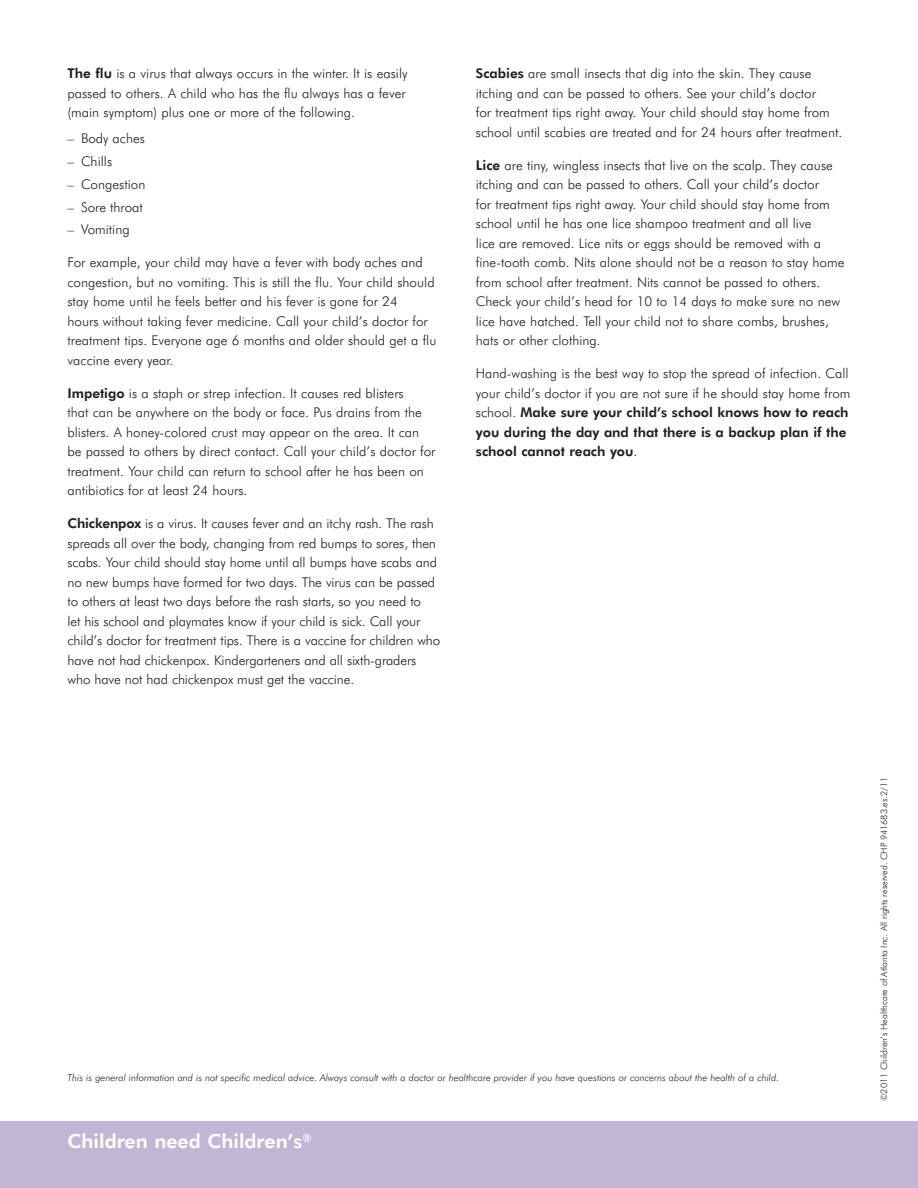
<style>
.page{position:relative;width:918px;height:1188px;background:#fff}
.page>*{position:absolute;margin:0;border:0;box-sizing:border-box;transform-origin:0 0}
.body{font:800 19.5px "Futura BT";color:#fff}
.body-2{font:300 13.5px/19.5px "Futura BT";color:#231f20}
.Bulleted_Copy{font:300 13.5px "Futura BT";color:#231f20}
.body-3{font:italic 300 9.75px "Futura BT";color:#231f20}
.Bulleted_Copy-2{font:300 9px "Futura BT";color:#231f20}
.s1{font-weight:800}
</style>
<div class="page">
<div style="left:0;top:1121px;width:918px;height:67px;background:#c2b6d5"></div>
<p class="body-2" style="left:68px;top:64px;width:342px"><span class="s1">The flu</span> is a virus that always occurs in the winter. It is easily passed to others. A child who has the flu always has a fever (main symptom) plus one or more of the following.</p>
<p class="Bulleted_Copy" style="left:68px;top:130px;width:79px">– Body aches</p>
<p class="Bulleted_Copy" style="left:68px;top:153px;width:46px">– Chills</p>
<p class="Bulleted_Copy" style="left:68px;top:176px;width:79px">– Congestion</p>
<p class="Bulleted_Copy" style="left:68px;top:199px;width:77px">– Sore throat</p>
<p class="Bulleted_Copy" style="left:68px;top:221px;width:64px">– Vomiting</p>
<p class="body-2" style="left:68px;top:253px;width:370px">For example, your child may have a fever with body aches and congestion, but no vomiting. This is still the flu. Your child should stay home until he feels better and his fever is gone for 24<br>hours without taking fever medicine. Call your child’s doctor for treatment tips. Everyone age 6 months and older should get a flu vaccine every year.</p>
<p class="body-2" style="left:68px;top:383px;width:369px"><span class="s1">Impetigo</span> is a staph or strep infection. It causes red blisters<br>that can be anywhere on the body or face. Pus drains from the blisters. A honey-colored crust may appear on the area. It can be passed to others by direct contact. Call your child’s doctor for treatment. Your child can return to school after he has been on antibiotics for at least 24 hours.</p>
<p class="body-2" style="left:68px;top:514px;width:374px"><span class="s1">Chickenpox</span> is a virus. It causes fever and an itchy rash. The rash spreads all over the body, changing from red bumps to sores, then scabs. Your child should stay home until all bumps have scabs and no new bumps have formed for two days. The virus can be passed to others at least two days before the rash starts, so you need to<br>let his school and playmates know if your child is sick. Call your child’s doctor for treatment tips. There is a vaccine for children who have not had chickenpox. Kindergarteners and all sixth-graders who have not had chickenpox must get the vaccine.</p>
<p class="body-2" style="left:476px;top:64px;width:368px"><span class="s1">Scabies</span> are small insects that dig into the skin. They cause itching and can be passed to others. See your child’s doctor<br>for treatment tips right away. Your child should stay home from school until scabies are treated and for 24 hours after treatment.</p>
<p class="body-2" style="left:476px;top:155px;width:370px"><span class="s1">Lice</span> are tiny, wingless insects that live on the scalp. They cause itching and can be passed to others. Call your child’s doctor<br>for treatment tips right away. Your child should stay home from school until he has one lice shampoo treatment and all live<br>lice are removed. Lice nits or eggs should be removed with a fine-tooth comb. Nits alone should not be a reason to stay home from school after treatment. Nits cannot be passed to others.<br>Check your child’s head for 10 to 14 days to make sure no new lice have hatched. Tell your child not to share combs, brushes, hats or other clothing.</p>
<p class="body-2" style="left:476px;top:364px;width:376px">Hand-washing is the best way to stop the spread of infection. Call your child’s doctor if you are not sure if he should stay home from school. <span class="s1">Make sure your child’s school knows how to reach you during the day and that there is a backup plan if the school cannot reach you</span>.</p>
<p class="body-3" style="left:68px;top:1072px;width:713px">This is general information and is not specific medical advice. Always consult with a doctor or healthcare provider if you have questions or concerns about the health of a child.</p>
<p class="body" style="left:68px;top:1129px;width:246px">Children need Children’s<sup>®</sup></p>
<p class="Bulleted_Copy-2" style="left:878px;top:1101px;width:326px;rotate:-90deg">©2011 Children’s Healthcare of Atlanta Inc. All rights reserved. CHP 941683.es.2/11</p>
</div>
